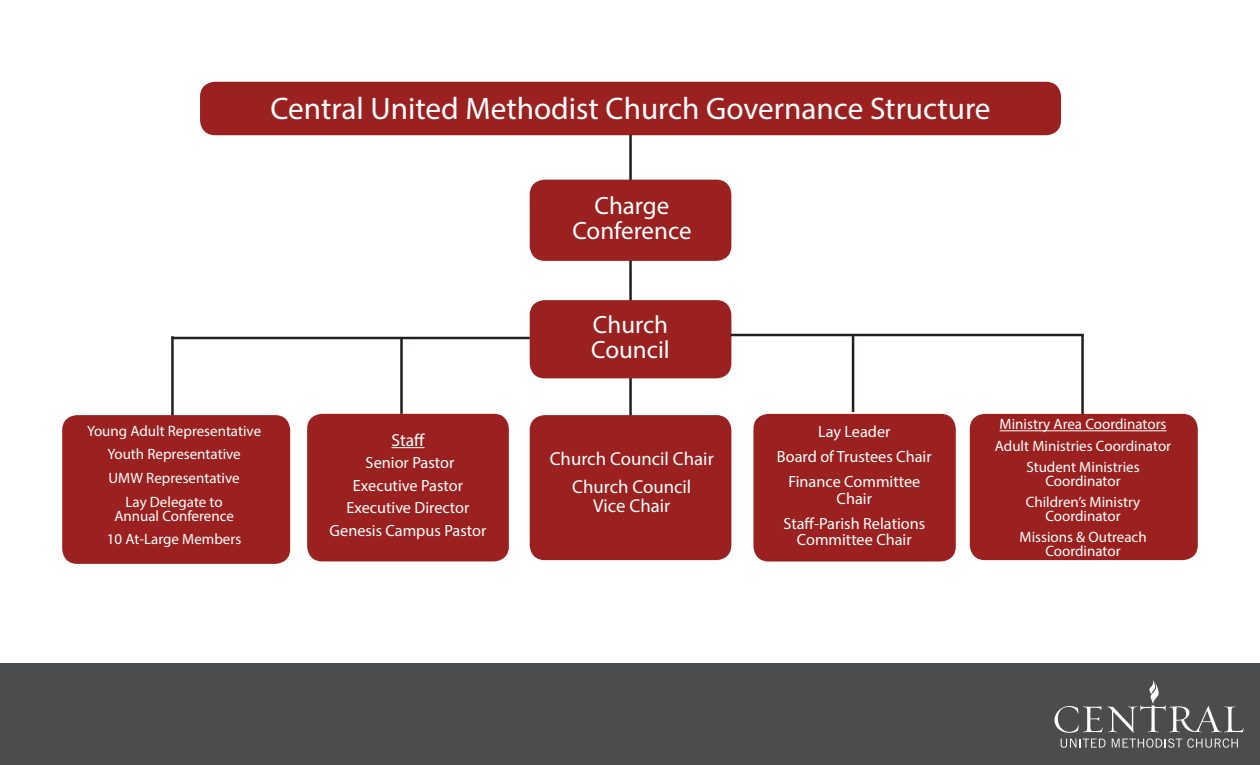
<style>
.page{position:relative;width:1260px;height:765px;background:#fff}
.page>*{position:absolute;margin:0;border:0;box-sizing:border-box;transform-origin:0 0}
.t1{font:31.25px "Myriad Pro";color:#fff}
.t2{font:25px "Myriad Pro";color:#fff}
.t3{font:18.75px "Myriad Pro";color:#fff}
.t4{font:17.5px "Myriad Pro";color:#fff}
.t5{font:16.25px/16.2px "Myriad Pro";color:#fff;text-align:center}
.t6{font:15px "Myriad Pro";color:#fff}
</style>
<div class="page">
<hr style="left:400px;top:338px;width:3px;height:76px;background:#231f20">
<hr style="left:852px;top:336px;width:2px;height:76px;background:#231f20">
<hr style="left:629px;top:354px;width:3px;height:76px;background:#231f20">
<hr style="left:629px;top:231px;width:3px;height:76px;background:#231f20">
<div style="left:200px;top:82px;width:861px;height:53px;background:#9b2120;border-radius:15px"></div>
<hr style="left:629px;top:135px;width:3px;height:76px;background:#231f20">
<div style="left:530px;top:180px;width:201px;height:81px;background:#9b2120;border-radius:15px"></div>
<div style="left:530px;top:300px;width:201px;height:78px;background:#9b2120;border-radius:15px"></div>
<div style="left:530px;top:415px;width:201px;height:145px;background:#9b2120;border-radius:15px"></div>
<hr style="left:730px;top:334px;width:354px;height:2px;background:#231f20">
<div style="left:307px;top:414px;width:202px;height:147px;background:#9b2120;border-radius:15px"></div>
<hr style="left:392px;top:447px;width:33px;height:1px;background:#fff">
<div style="left:753px;top:414px;width:203px;height:148px;background:#9b2120;border-radius:15px"></div>
<hr style="left:172px;top:337px;width:358px;height:2px;background:#231f20">
<hr style="left:171px;top:336px;width:3px;height:177px;background:#231f20">
<div style="left:62px;top:415px;width:228px;height:149px;background:#9b2120;border-radius:15px"></div>
<hr style="left:1081px;top:335px;width:3px;height:177px;background:#231f20">
<div style="left:970px;top:414px;width:228px;height:146px;background:#9b2120;border-radius:15px"></div>
<hr style="left:1000px;top:430px;width:167px;height:1px;background:#fff">
<div style="left:0;top:663px;width:1260px;height:102px;background:#4b4c4d"></div>
<svg style="left:1055px;top:679px;width:189px;height:69px"></svg>
<p class="t1" style="left:270px;top:89px;width:722px">Central United Methodist Church Governance Structure</p>
<p class="t2" style="left:595px;top:190px;width:76px">Charge</p>
<p class="t2" style="left:572px;top:215px;width:121px">Conference</p>
<p class="t6" style="left:87px;top:421px;width:176px">Young Adult Representative</p>
<p class="t6" style="left:107px;top:445px;width:135px">Youth Representative</p>
<p class="t6" style="left:109px;top:469px;width:132px">UMW Representative</p>
<p class="t6" style="left:125px;top:493px;width:99px">Lay Delegate to</p>
<p class="t6" style="left:114px;top:506px;width:121px">Annual Conference</p>
<p class="t6" style="left:107px;top:530px;width:136px">10 At-Large Members</p>
<p class="t4" style="left:392px;top:429px;width:35px">Staff</p>
<p class="t5" style="left:366px;top:455px;width:90px">Senior Pastor</p>
<p class="t5" style="left:353px;top:477px;width:112px">Executive Pastor</p>
<p class="t5" style="left:347px;top:500px;width:124px">Executive Director</p>
<p class="t5" style="left:330px;top:522px;width:158px">Genesis Campus Pastor</p>
<p class="t2" style="left:593px;top:310px;width:77px">Church</p>
<p class="t2" style="left:591px;top:335px;width:80px">Council</p>
<p class="t3" style="left:550px;top:448px;width:166px">Church Council Chair</p>
<p class="t3" style="left:572px;top:475px;width:121px">Church Council</p>
<p class="t3" style="left:593px;top:494px;width:79px">Vice Chair</p>
<p class="t5" style="left:818px;top:423px;width:74px">Lay Leader</p>
<p class="t5" style="left:777px;top:448px;width:156px">Board of Trustees Chair</p>
<p class="t5" style="left:788px;top:473px;width:133px">Finance Committee<br>Chair</p>
<p class="t5" style="left:783px;top:515px;width:143px">Staff-Parish Relations<br>Committee Chair</p>
<p class="t6" style="left:1000px;top:415px;width:169px">Ministry Area Coordinators</p>
<p class="t6" style="left:995px;top:436px;width:178px">Adult Ministries Coordinator</p>
<p class="t6" style="left:1026px;top:458px;width:115px">Student Ministries</p>
<p class="t6" style="left:1045px;top:471px;width:77px">Coordinator</p>
<p class="t6" style="left:1026px;top:493px;width:116px">Children’s Ministry</p>
<p class="t6" style="left:1045px;top:506px;width:77px">Coordinator</p>
<p class="t6" style="left:1019px;top:528px;width:129px">Missions &amp; Outreach</p>
<p class="t6" style="left:1045px;top:541px;width:77px">Coordinator</p>
</div>
